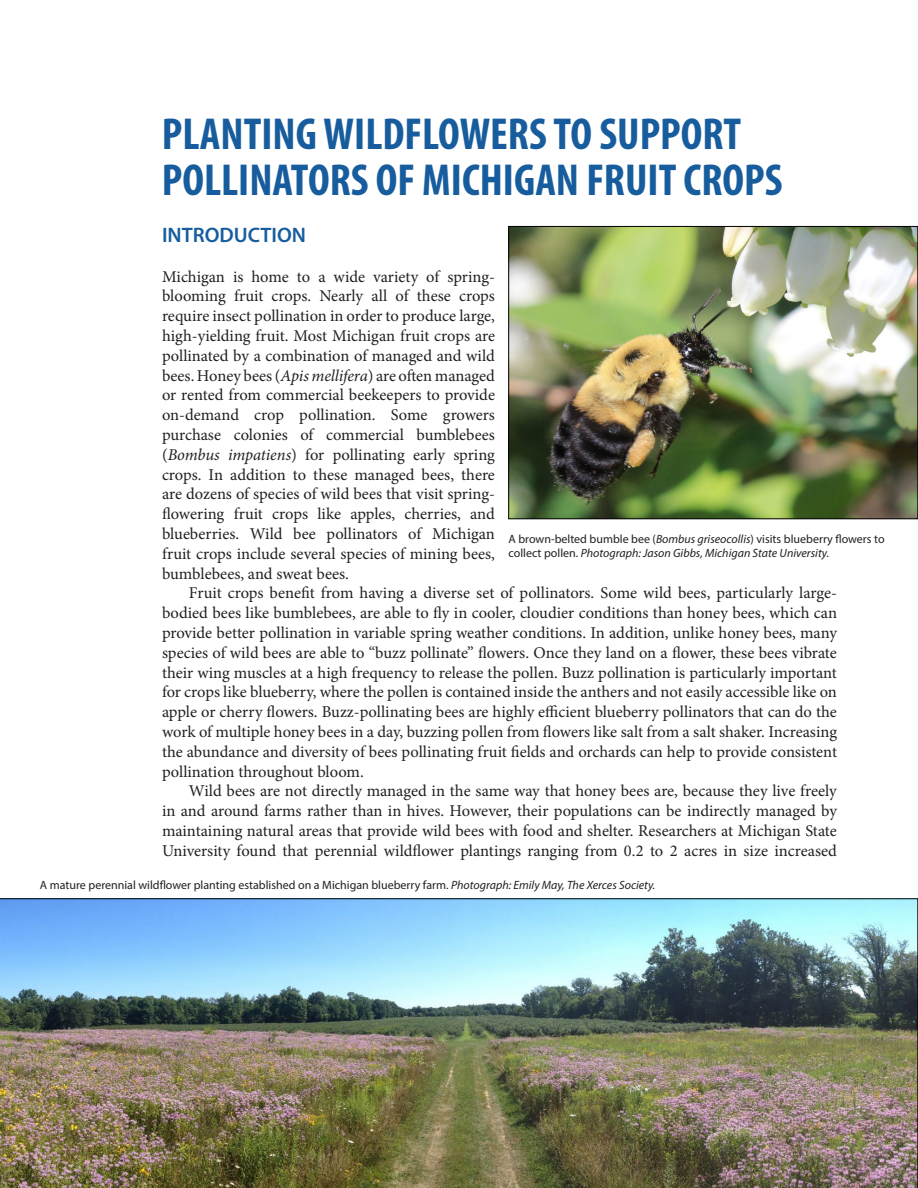
<style>
.page{position:relative;width:918px;height:1188px;background:#fff}
.page>*{position:absolute;margin:0;border:0;box-sizing:border-box;transform-origin:0 0}
.H1body{font:700 condensed 45px/46.5px "Myriad Pro";color:#175d9e}
.t1{font:600 21px "Myriad Pro";color:#175d9e}
.t2{font:16.5px/19.8px "Minion Pro";color:#231f20;text-align:justify}
.t3{font:italic 12px/14.4px "Myriad Pro";color:#231f20}
.t4{font:12px "Myriad Pro";color:#231f20}
.s1{font-style:italic}
.s2{font-style:normal}
</style>
<div class="page">
<img style="left:0;top:899px;width:918px;height:289px">
<img style="left:510px;top:228px;width:406px;height:289px">
<div style="left:508px;top:226px;width:410px;height:293px;border:1px solid #000"></div>
<h1 class="H1body" style="left:162px;top:109px;width:622px">PLANTING WILDFLOWERS TO SUPPORT<br>POLLINATORS OF MICHIGAN FRUIT CROPS</h1>
<p class="t1" style="left:162px;top:222px;width:146px">INTRODUCTION</p>
<p class="t2" style="left:162px;top:267px;width:335px">Michigan is home to a wide variety of spring&shy;blooming fruit crops. Nearly all of these crops require insect pollination in order to produce large, high-yielding fruit. Most Michigan fruit crops are pollinated by a combination of managed and wild bees. Honey bees (<span class="s1">Apis mellifera</span>) are often managed or rented from commercial beekeepers to provide on-demand crop pollination. Some growers purchase colonies of commercial bumblebees (<span class="s1">Bombus impatiens</span>) for pollinating early spring crops. In addition to these managed bees, there are dozens of species of wild bees that visit spring&shy;flowering fruit crops like apples, cherries, and blueberries. Wild bee pollinators of Michigan fruit crops include several species of mining bees, bumblebees, and sweat bees.</p>
<p class="t2" style="left:162px;top:583px;width:677px;text-indent:27px">Fruit crops benefit from having a diverse set of pollinators. Some wild bees, particularly large&shy;bodied bees like bumblebees, are able to fly in cooler, cloudier conditions than honey bees, which can provide better pollination in variable spring weather conditions. In addition, unlike honey bees, many species of wild bees are able to “buzz pollinate” flowers. Once they land on a flower, these bees vibrate their wing muscles at a high frequency to release the pollen. Buzz pollination is particularly important for crops like blueberry, where the pollen is contained inside the anthers and not easily accessible like on apple or cherry flowers. Buzz-pollinating bees are highly efficient blueberry pollinators that can do the work of multiple honey bees in a day, buzzing pollen from flowers like salt from a salt shaker. Increasing the abundance and diversity of bees pollinating fruit fields and orchards can help to provide consistent pollination throughout bloom.</p>
<p class="t2" style="left:162px;top:781px;width:677px;text-indent:27px">Wild bees are not directly managed in the same way that honey bees are, because they live freely in and around farms rather than in hives. However, their populations can be indirectly managed by maintaining natural areas that provide wild bees with food and shelter. Researchers at Michigan State University found that perennial wildflower plantings ranging from 0.2 to 2 acres in size increased</p>
<p class="t3" style="left:508px;top:532px;width:378px"><span class="s2">A brown-belted bumble bee (</span>Bombus griseocollis<span class="s2">) visits blueberry flowers to collect pollen.</span> Photograph: Jason Gibbs, Michigan State University.</p>
<p class="t4" style="left:40px;top:878px;width:617px">A mature perennial wildflower planting established on a Michigan blueberry farm. <span class="s1">Photograph: Emily May, The Xerces Society.</span></p>
</div>
